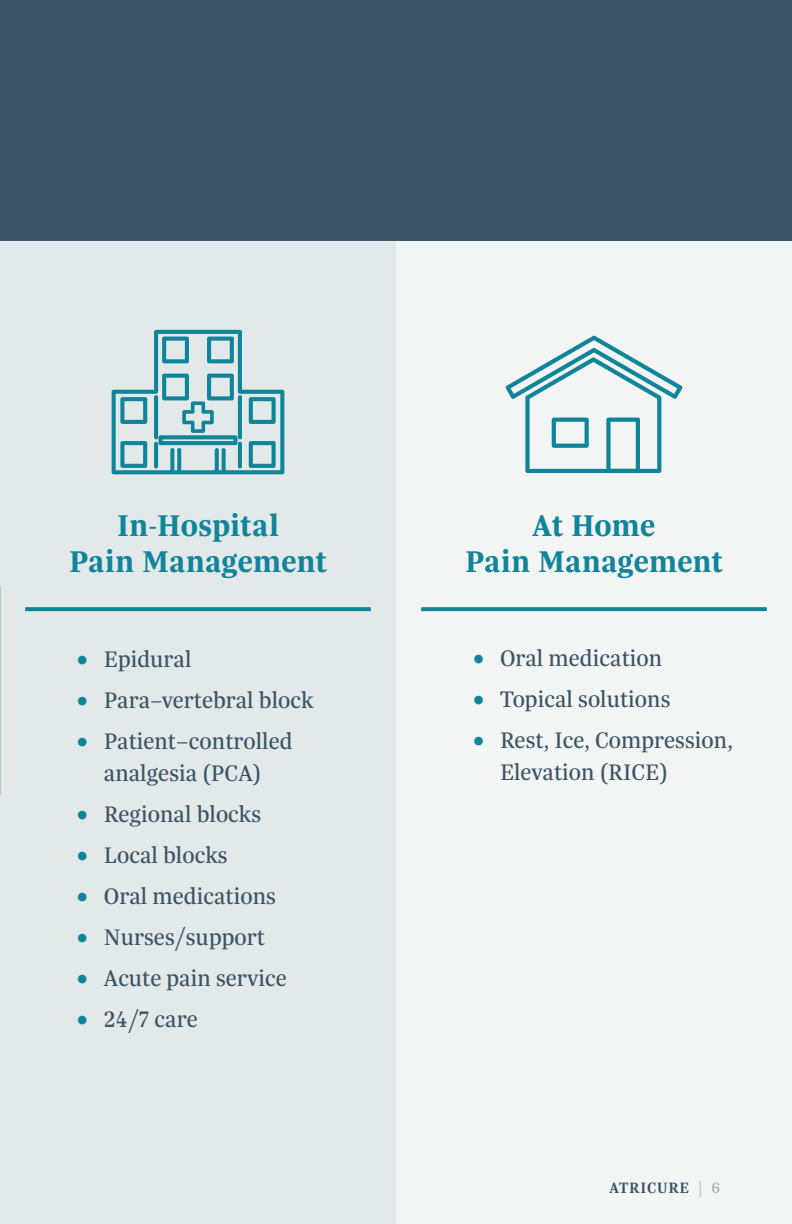
<style>
.page{position:relative;width:792px;height:1224px;background:#fff}
.page>*{position:absolute;margin:0;border:0;box-sizing:border-box;transform-origin:0 0}
.t1{font:700 32px/36px "Trola";letter-spacing:.01em;color:#108599;text-align:center}
.t2{font:24px/32px "Trola";color:#3b5566;text-align:center}
.t3{font:600 16px "Trola";letter-spacing:.05em;color:#3b5566}
.s1{color:#108599}
.s2{font-weight:400;color:#9badb7}
</style>
<div class="page">
<div style="left:0;top:238px;width:396px;height:986px;background:#e3e8e8"></div>
<div style="left:396px;top:238px;width:396px;height:986px;background:#f3f5f5"></div>
<svg style="left:505px;top:336px;width:177px;height:137px"></svg>
<div style="left:0;top:0;width:792px;height:240px;background:#3b5566"></div>
<svg style="left:112px;top:330px;width:172px;height:144px"></svg>
<hr style="left:154px;top:395px;width:4px;height:44px;background:#108599;border-radius:2px">
<hr style="left:154px;top:442px;width:4px;height:27px;background:#108599;border-radius:2px">
<hr style="left:238px;top:395px;width:4px;height:44px;background:#108599;border-radius:2px">
<hr style="left:238px;top:442px;width:4px;height:27px;background:#108599;border-radius:2px">
<svg style="left:25px;top:607px;width:346px;height:4px"></svg>
<svg style="left:421px;top:607px;width:346px;height:4px"></svg>
<p class="t1" style="left:69px;top:507px;width:259px">In-Hospital<br>Pain Management</p>
<p class="t1" style="left:465px;top:507px;width:259px">At Home<br>Pain Management</p>
<p class="t2" style="left:77px;top:642px;width:116px"><span class="s1">•</span> Epidural</p>
<p class="t2" style="left:77px;top:683px;width:238px"><span class="s1">•</span> Para–vertebral block</p>
<p class="t2" style="left:77px;top:724px;width:217px"><span class="s1">•</span> Patient–controlled analgesia (PCA)</p>
<p class="t2" style="left:77px;top:797px;width:186px"><span class="s1">•</span> Regional blocks</p>
<p class="t2" style="left:77px;top:838px;width:152px"><span class="s1">•</span> Local blocks</p>
<p class="t2" style="left:77px;top:879px;width:201px"><span class="s1">•</span> Oral medications</p>
<p class="t2" style="left:77px;top:920px;width:190px"><span class="s1">•</span> Nurses/support</p>
<p class="t2" style="left:77px;top:961px;width:211px"><span class="s1">•</span> Acute pain service</p>
<p class="t2" style="left:77px;top:1002px;width:122px"><span class="s1">•</span> 24/7 care</p>
<p class="t2" style="left:473px;top:642px;width:191px"><span class="s1">•</span> Oral medication</p>
<p class="t2" style="left:473px;top:683px;width:199px"><span class="s1">•</span> Topical solutions</p>
<p class="t2" style="left:500px;top:724px;width:234px;text-align:left;text-indent:-27px"><span class="s1">•</span> Rest, Ice, Compression,<br>Elevation (RICE)</p>
<p class="t3" style="left:609px;top:1177px;width:112px">ATRICURE <span class="s2">| 6</span></p>
</div>
